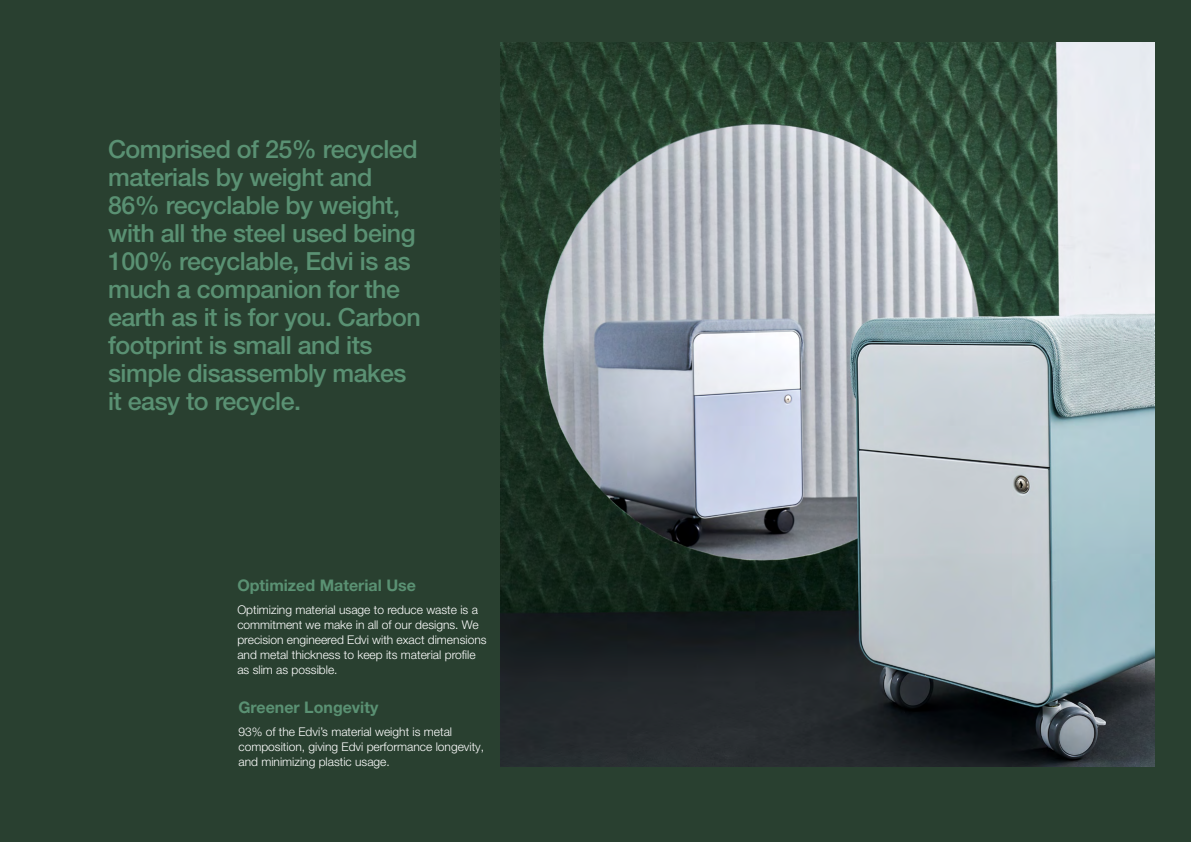
<style>
.page{position:relative;width:1191px;height:842px;background:#294030}
.page>*{position:absolute;margin:0;border:0;box-sizing:border-box;transform-origin:0 0}
.t1{font:500 25px/28px "Helvetica Neue LT Pro";letter-spacing:-.02em;color:#5a9173}
.t2{font:700 16px "Helvetica Neue LT Pro";color:#5a9173}
.t3{font:300 12px/15px "Helvetica Neue LT Pro";color:#fff}
</style>
<div class="page">
<img style="left:500px;top:43px;width:654px;height:723px">
<p class="t1" style="left:108px;top:135px;width:314px">Comprised of 25% recycled materials by weight and<br>86% recyclable by weight, with all the steel used being<br>100% recyclable, Edvi is as much a companion for the earth as it is for you. Carbon footprint is small and its simple disassembly makes it easy to recycle.</p>
<h2 class="t2" style="left:237px;top:575px;width:180px">Optimized Material Use</h2>
<p class="t3" style="left:237px;top:602px;width:251px">Optimizing material usage to reduce waste is a commitment we make in all of our designs. We precision engineered Edvi with exact dimensions and metal thickness to keep its material profile as slim as possible.</p>
<h2 class="t2" style="left:238px;top:697px;width:141px">Greener Longevity</h2>
<p class="t3" style="left:238px;top:724px;width:247px">93% of the Edvi’s material weight is metal composition, giving Edvi performance longevity, and minimizing plastic usage.</p>
</div>
